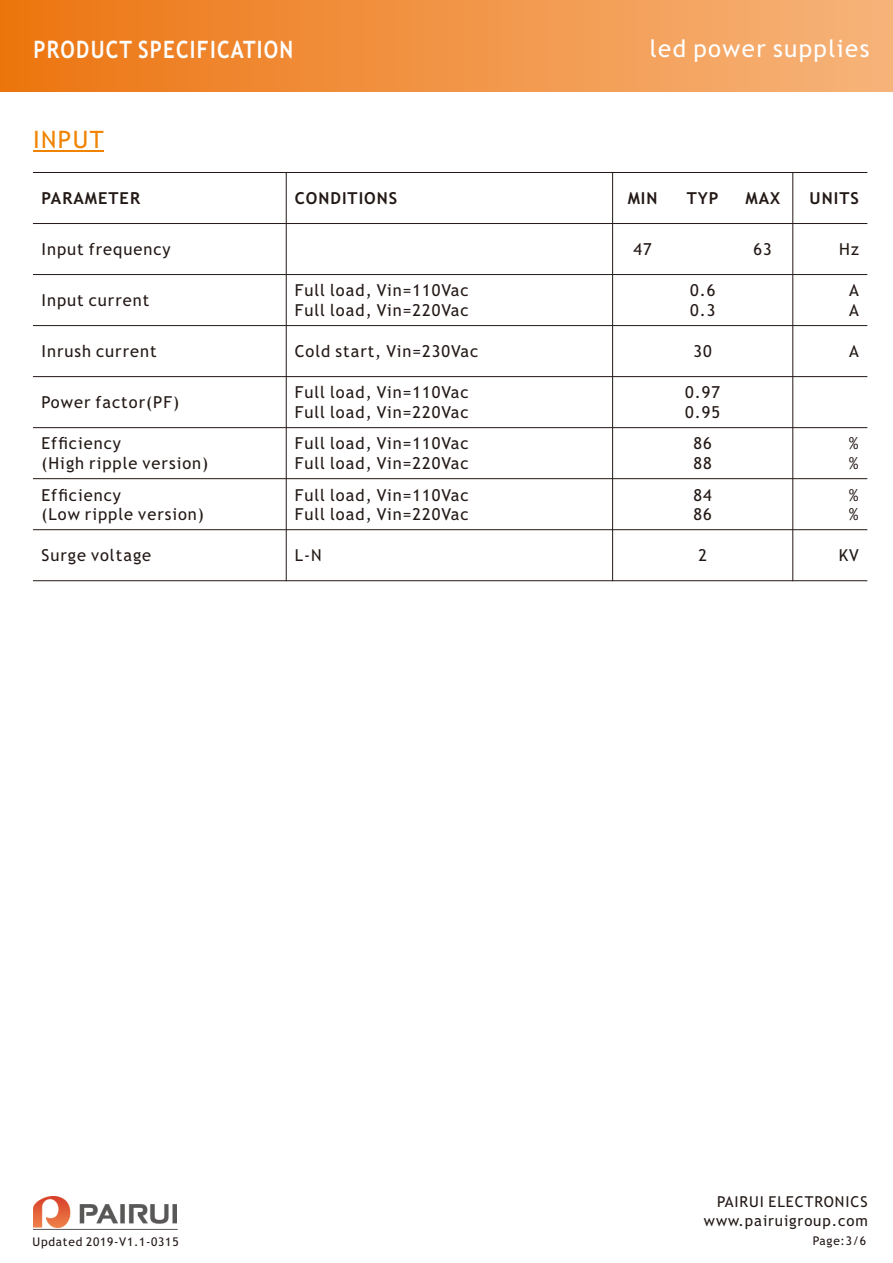
<style>
.page{position:relative;width:893px;height:1263px;background:#fff}
.page>*{position:absolute;margin:0;border:0;box-sizing:border-box;transform-origin:0 0}
.t1{font:700 24px "Trebuchet MS";letter-spacing:.06em;color:#fff;scale:.86 1}
.t2{font:24px "Trebuchet MS";letter-spacing:.06em;color:#fff}
.t3{font:24px "Trebuchet MS";letter-spacing:.06em;color:#f08300}
.t4{font:16.5px/19.2px "Trebuchet MS";letter-spacing:.06em;color:#231916}
.t5{font:700 16.5px "Trebuchet MS";letter-spacing:.06em;color:#231916}
.t6{font:15px "Trebuchet MS";letter-spacing:.06em;color:#231916}
.t7{font:12px "Trebuchet MS";letter-spacing:.06em;color:#231916}
</style>
<div class="page">
<hr style="left:33px;top:151px;width:71px;height:1px;background:#f08300">
<div style="left:0;top:0;width:893px;height:91px;background:linear-gradient(to right,#ec7511,#f6b47b)"></div>
<hr style="left:286px;top:172px;width:1px;height:409px;background:#231916">
<hr style="left:612px;top:172px;width:1px;height:409px;background:#231916">
<hr style="left:792px;top:172px;width:1px;height:409px;background:#231916">
<hr style="left:33px;top:580px;width:834px;height:1px;background:#231916">
<hr style="left:33px;top:529px;width:834px;height:1px;background:#231916">
<hr style="left:33px;top:478px;width:834px;height:1px;background:#231916">
<hr style="left:33px;top:427px;width:834px;height:1px;background:#231916">
<hr style="left:33px;top:376px;width:834px;height:1px;background:#231916">
<hr style="left:33px;top:325px;width:834px;height:1px;background:#231916">
<hr style="left:33px;top:274px;width:834px;height:1px;background:#231916">
<hr style="left:33px;top:223px;width:834px;height:1px;background:#231916">
<hr style="left:33px;top:172px;width:834px;height:1px;background:#231916">
<img style="left:33px;top:1196px;width:143px;height:31px">
<hr style="left:33px;top:1229px;width:145px;height:1px;background:#595857">
<h1 class="t1" style="left:33px;top:40px;width:304px">PRODUCT SPECIFICATION</h1>
<h1 class="t2" style="left:650px;top:39px;width:221px">led power supplies</h1>
<h1 class="t3" style="left:33px;top:131px;width:72px">INPUT</h1>
<p class="t5" style="left:41px;top:192px;width:100px">PARAMETER</p>
<p class="t5" style="left:295px;top:192px;width:104px">CONDITIONS</p>
<p class="t5" style="left:628px;top:192px;width:31px">MIN</p>
<p class="t5" style="left:687px;top:192px;width:33px">TYP</p>
<p class="t5" style="left:745px;top:192px;width:36px">MAX</p>
<p class="t5" style="left:810px;top:192px;width:51px">UNITS</p>
<p class="t4" style="left:41px;top:241px;width:131px">Input frequency</p>
<p class="t4" style="left:633px;top:241px;width:20px">47</p>
<p class="t4" style="left:754px;top:241px;width:20px">63</p>
<p class="t4" style="left:839px;top:241px;width:21px">Hz</p>
<p class="t4" style="left:41px;top:292px;width:109px">Input current</p>
<p class="t4" style="left:295px;top:282px;width:175px">Full load, Vin=110Vac<br>Full load, Vin=220Vac</p>
<p class="t4" style="left:690px;top:282px;width:27px">0.6<br>0.3</p>
<p class="t4" style="left:849px;top:282px;width:11px">A<br>A</p>
<p class="t4" style="left:41px;top:343px;width:117px">Inrush current</p>
<p class="t4" style="left:295px;top:343px;width:185px">Cold start, Vin=230Vac</p>
<p class="t4" style="left:694px;top:343px;width:20px">30</p>
<p class="t4" style="left:849px;top:343px;width:11px">A</p>
<p class="t4" style="left:41px;top:394px;width:139px">Power factor(PF)</p>
<p class="t4" style="left:295px;top:384px;width:175px">Full load, Vin=110Vac<br>Full load, Vin=220Vac</p>
<p class="t4" style="left:685px;top:384px;width:36px">0.97<br>0.95</p>
<p class="t4" style="left:41px;top:435px;width:168px">Efficiency<br>(High ripple version)</p>
<p class="t4" style="left:295px;top:435px;width:175px">Full load, Vin=110Vac<br>Full load, Vin=220Vac</p>
<p class="t4" style="left:694px;top:435px;width:20px">86<br>88</p>
<p class="t4" style="left:849px;top:435px;width:11px">% %</p>
<p class="t4" style="left:41px;top:486px;width:164px">Efficiency<br>(Low ripple version)</p>
<p class="t4" style="left:295px;top:486px;width:175px">Full load, Vin=110Vac<br>Full load, Vin=220Vac</p>
<p class="t4" style="left:694px;top:486px;width:20px">84<br>86</p>
<p class="t4" style="left:849px;top:486px;width:11px">% %</p>
<p class="t4" style="left:41px;top:547px;width:111px">Surge voltage</p>
<p class="t4" style="left:295px;top:547px;width:28px">L-N</p>
<p class="t4" style="left:698px;top:547px;width:10px">2</p>
<p class="t4" style="left:839px;top:547px;width:22px">KV</p>
<p class="t7" style="left:33px;top:1237px;width:147px">Updated 2019-V1.1-0315</p>
<p class="t6" style="left:717px;top:1196px;width:152px">PAIRUI ELECTRONICS</p>
<p class="t6" style="left:704px;top:1215px;width:165px">www.pairuigroup.com</p>
<p class="t7" style="left:813px;top:1236px;width:55px">Page:3/6</p>
</div>
